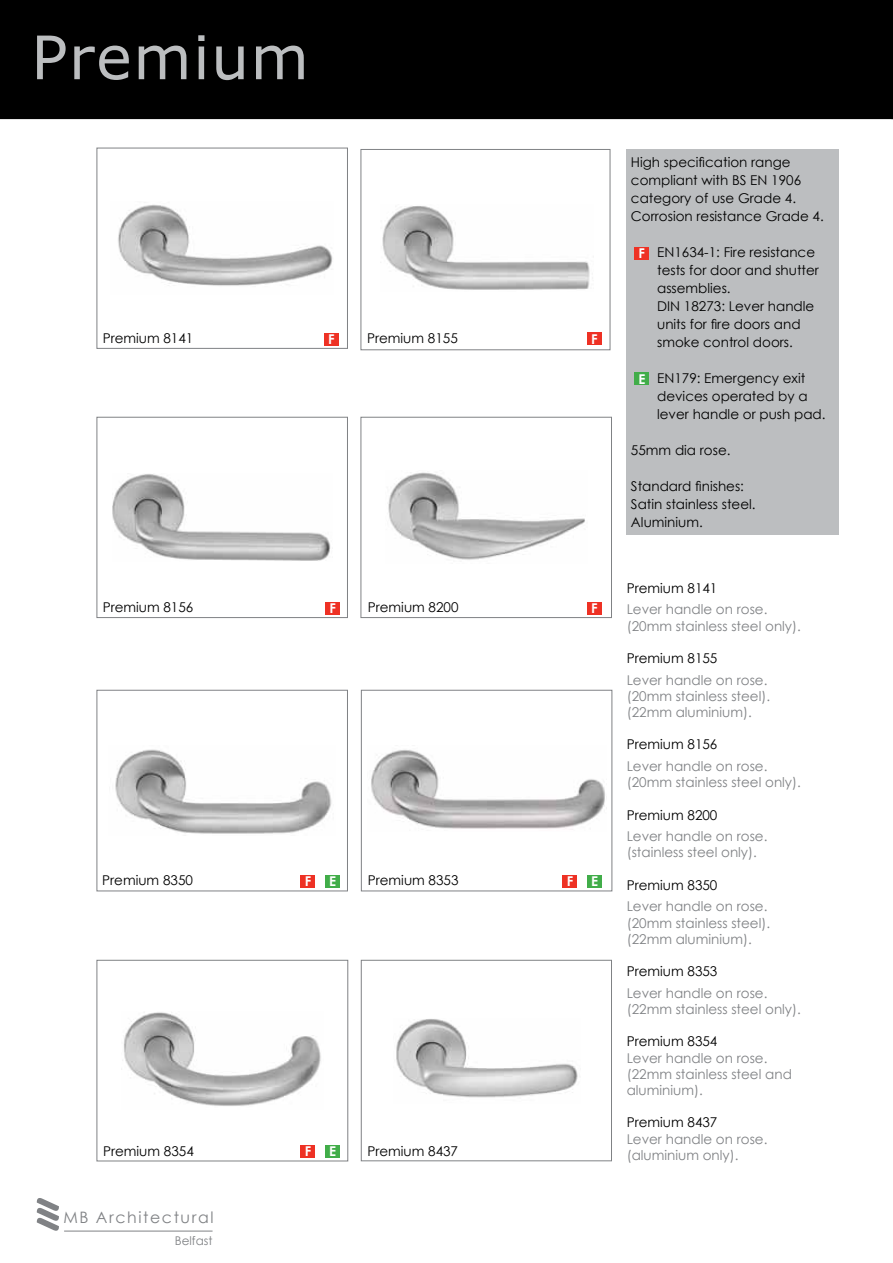
<style>
.page{position:relative;width:893px;height:1263px;background:#fff}
.page>*{position:absolute;margin:0;border:0;box-sizing:border-box;transform-origin:0 0}
.t1{font:60px "Verdana";letter-spacing:.025em;color:#bcbec0}
.t2{font:15.75px "Century Gothic";letter-spacing:.1em;color:#808285}
.t3{font:13.5px/18px "Century Gothic";color:#000}
.t4{font:13.5px/16.2px "Century Gothic";color:#808285}
.t5{font:700 13.5px "Century Gothic";color:#fff}
.t6{font:12px "Century Gothic";color:#808285}
</style>
<div class="page">
<div style="left:97px;top:148px;width:251px;height:201px;border:1px solid #808285"></div>
<div style="left:0;top:0;width:891px;height:119px;background:#000"></div>
<div style="left:361px;top:960px;width:251px;height:201px;border:1px solid #808285"></div>
<div style="left:97px;top:417px;width:251px;height:201px;border:1px solid #808285"></div>
<div style="left:361px;top:417px;width:251px;height:201px;border:1px solid #808285"></div>
<div style="left:97px;top:690px;width:251px;height:201px;border:1px solid #808285"></div>
<div style="left:361px;top:690px;width:251px;height:201px;border:1px solid #808285"></div>
<div style="left:97px;top:960px;width:251px;height:201px;border:1px solid #808285"></div>
<div style="left:361px;top:149px;width:249px;height:201px;border:1px solid #808285"></div>
<div style="left:324px;top:333px;width:14px;height:12px;background:#ee3124"></div>
<div style="left:587px;top:333px;width:14px;height:12px;background:#ee3124"></div>
<div style="left:325px;top:602px;width:15px;height:12px;background:#ee3124"></div>
<img style="left:118px;top:204px;width:215px;height:82px">
<img style="left:382px;top:206px;width:208px;height:84px">
<img style="left:112px;top:474px;width:219px;height:87px">
<img style="left:388px;top:472px;width:197px;height:88px">
<div style="left:587px;top:602px;width:14px;height:12px;background:#ee3124"></div>
<div style="left:301px;top:875px;width:14px;height:12px;background:#ee3124"></div>
<div style="left:325px;top:875px;width:14px;height:12px;background:#41ad49"></div>
<img style="left:115px;top:749px;width:217px;height:85px">
<div style="left:562px;top:875px;width:15px;height:12px;background:#ee3124"></div>
<div style="left:587px;top:875px;width:14px;height:12px;background:#41ad49"></div>
<img style="left:371px;top:750px;width:234px;height:80px">
<div style="left:301px;top:1145px;width:14px;height:13px;background:#ee3124"></div>
<div style="left:325px;top:1145px;width:14px;height:13px;background:#41ad49"></div>
<img style="left:124px;top:1012px;width:197px;height:94px">
<img style="left:396px;top:1019px;width:182px;height:79px">
<svg style="left:891px;top:0;width:2px;height:119px"></svg>
<svg style="left:36px;top:1198px;width:23px;height:33px"></svg>
<hr style="left:64px;top:1231px;width:149px;height:1px;background:#808285">
<div style="left:627px;top:149px;width:212px;height:386px;background:#bcbec0"></div>
<div style="left:634px;top:247px;width:15px;height:12px;background:#ee3124"></div>
<div style="left:634px;top:373px;width:15px;height:12px;background:#41ad49"></div>
<h1 class="t1" style="left:31px;top:19px;width:279px">Premium</h1>
<p class="t3" style="left:103px;top:329px;width:92px">Premium 8141</p>
<p class="t3" style="left:367px;top:329px;width:92px">Premium 8155</p>
<p class="t5" style="left:328px;top:329px;width:8px">F</p>
<p class="t5" style="left:591px;top:328px;width:8px">F</p>
<p class="t3" style="left:103px;top:598px;width:92px">Premium 8156</p>
<p class="t3" style="left:102px;top:871px;width:92px">Premium 8350</p>
<p class="t3" style="left:368px;top:598px;width:92px">Premium 8200</p>
<p class="t5" style="left:329px;top:598px;width:8px">F</p>
<p class="t5" style="left:591px;top:598px;width:8px">F</p>
<p class="t3" style="left:368px;top:871px;width:92px">Premium 8353</p>
<p class="t5" style="left:305px;top:870px;width:8px">F</p>
<p class="t5" style="left:329px;top:870px;width:9px">E</p>
<p class="t5" style="left:567px;top:870px;width:8px">F</p>
<p class="t5" style="left:591px;top:870px;width:9px">E</p>
<p class="t3" style="left:103px;top:1142px;width:92px">Premium 8354</p>
<p class="t3" style="left:367px;top:1141px;width:92px">Premium 8437</p>
<p class="t5" style="left:305px;top:1141px;width:8px">F</p>
<p class="t5" style="left:329px;top:1141px;width:9px">E</p>
<p class="t2" style="left:63px;top:1206px;width:152px">MB Architectural</p>
<p class="t6" style="left:175px;top:1232px;width:39px">Belfast</p>
<p class="t3" style="left:631px;top:153px;width:194px">High specification range compliant with BS EN 1906 category of use Grade 4.<br>Corrosion resistance Grade 4.</p>
<p class="t3" style="left:657px;top:243px;width:163px">EN1634-1: Fire resistance tests for door and shutter assemblies.<br>DIN 18273: Lever handle units for fire doors and smoke control doors.</p>
<p class="t3" style="left:657px;top:369px;width:170px">EN179: Emergency exit devices operated by a lever handle or push pad.</p>
<p class="t3" style="left:631px;top:441px;width:101px">55mm dia rose.</p>
<p class="t3" style="left:631px;top:477px;width:126px">Standard finishes:<br>Satin stainless steel.<br>Aluminium.</p>
<p class="t5" style="left:638px;top:243px;width:8px">F</p>
<p class="t5" style="left:638px;top:368px;width:9px">E</p>
<p class="t3" style="left:627px;top:579px;width:92px">Premium 8141</p>
<p class="t4" style="left:627px;top:601px;width:176px">Lever handle on rose. (20mm stainless steel only).</p>
<p class="t3" style="left:627px;top:649px;width:92px">Premium 8155</p>
<p class="t4" style="left:627px;top:671px;width:145px">Lever handle on rose. (20mm stainless steel). (22mm aluminium).</p>
<p class="t3" style="left:627px;top:735px;width:92px">Premium 8156</p>
<p class="t4" style="left:627px;top:758px;width:176px">Lever handle on rose. (20mm stainless steel only).</p>
<p class="t3" style="left:627px;top:805px;width:92px">Premium 8200</p>
<p class="t4" style="left:627px;top:828px;width:142px">Lever handle on rose. (stainless steel only).</p>
<p class="t3" style="left:627px;top:876px;width:92px">Premium 8350</p>
<p class="t4" style="left:627px;top:898px;width:145px">Lever handle on rose. (20mm stainless steel). (22mm aluminium).</p>
<p class="t3" style="left:627px;top:962px;width:92px">Premium 8353</p>
<p class="t4" style="left:627px;top:985px;width:176px">Lever handle on rose. (22mm stainless steel only).</p>
<p class="t3" style="left:627px;top:1032px;width:92px">Premium 8354</p>
<p class="t4" style="left:627px;top:1049px;width:167px">Lever handle on rose. (22mm stainless steel and aluminium).</p>
<p class="t3" style="left:627px;top:1113px;width:92px">Premium 8437</p>
<p class="t4" style="left:627px;top:1130px;width:142px">Lever handle on rose. (aluminium only).</p>
</div>
